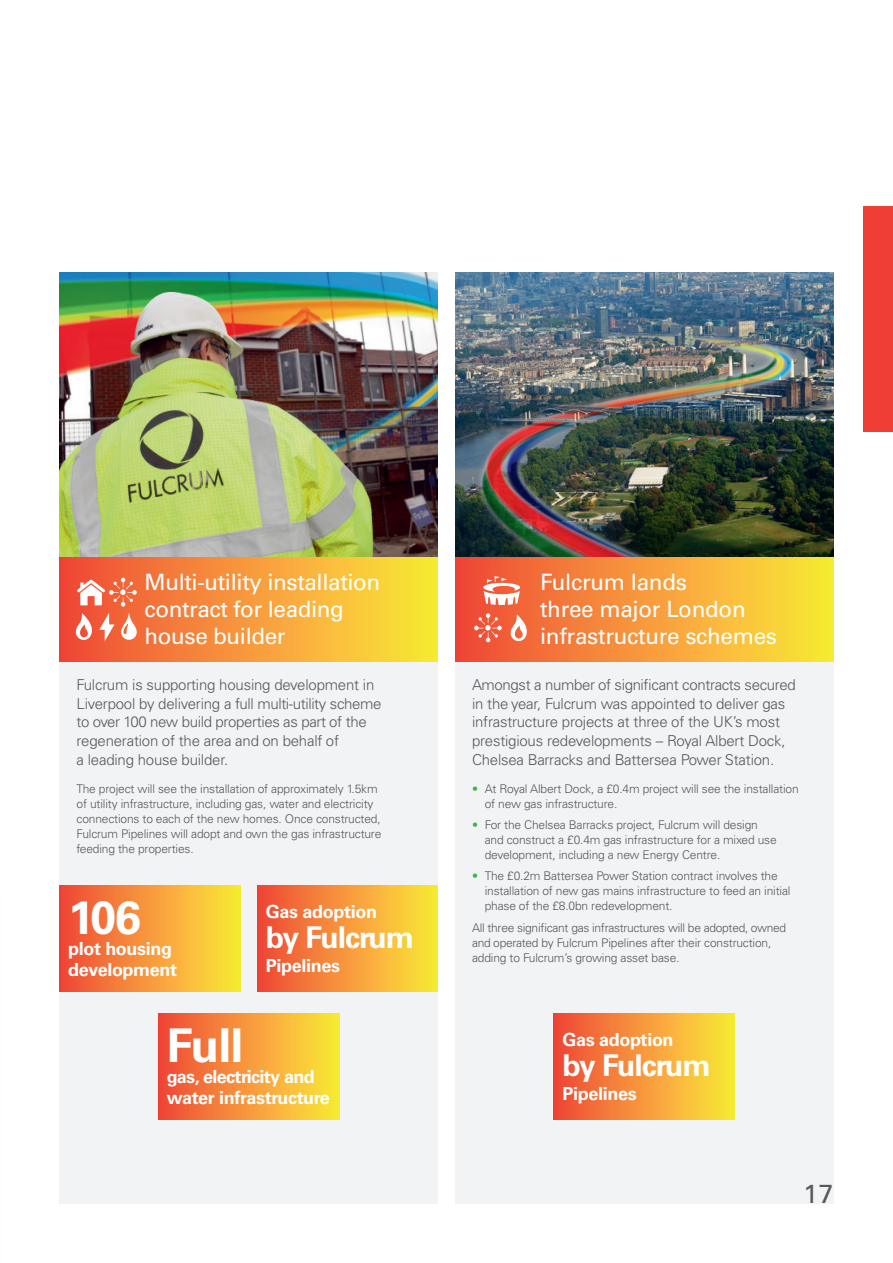
<style>
.page{position:relative;width:893px;height:1263px;background:#fff}
.page>*{position:absolute;margin:0;border:0;box-sizing:border-box;transform-origin:0 0}
.Case_study_title{font:700 46.5px "Univers LT Pro 65";letter-spacing:-.02em;color:#fff}
.Case_study_title-2{font:700 30px "Univers LT Pro 65";letter-spacing:-.035em;color:#fff}
.Page_number{font:26.25px "Univers LT Pro 55 Roman";color:#57585a}
.Case_study_title-3{font:22.5px/27px "Univers LT Pro 55 Roman";letter-spacing:-.02em;color:#fff}
.Case_study_title-4{font:700 18px/21px "Univers LT Pro 65";letter-spacing:-.02em;color:#fff}
.Intro_text{font:300 15px/18.8px "Univers LT Pro 45";letter-spacing:-.015em;color:#57585a}
.Body_text{font:300 12px/15px "Univers LT Pro 45";letter-spacing:-.015em;color:#57585a}
.s1{color:#3ab54a}
</style>
<div class="page">
<div style="left:455px;top:662px;width:378px;height:541px;background:#f2f3f4"></div>
<div style="left:60px;top:662px;width:378px;height:541px;background:#f2f3f4"></div>
<img style="left:60px;top:272px;width:378px;height:285px">
<div style="left:60px;top:557px;width:378px;height:105px;background:linear-gradient(to right,#f1473a,#fbeb3a)"></div>
<img style="left:455px;top:272px;width:378px;height:285px">
<div style="left:455px;top:557px;width:378px;height:105px;background:linear-gradient(to right,#f1473a,#fbeb3a)"></div>
<div style="left:554px;top:1013px;width:181px;height:106px;background:linear-gradient(to right,#f1473a,#fbec3a)"></div>
<div style="left:60px;top:885px;width:180px;height:107px;background:linear-gradient(to right,#f1483a,#fbea3a)"></div>
<div style="left:158px;top:1013px;width:181px;height:106px;background:linear-gradient(to right,#f04739,#fbeb3a)"></div>
<div style="left:257px;top:885px;width:181px;height:107px;background:linear-gradient(to right,#f14739,#fbeb3a)"></div>
<svg style="left:474px;top:613px;width:28px;height:29px"></svg>
<svg style="left:77px;top:578px;width:60px;height:29px"></svg>
<svg style="left:75px;top:613px;width:39px;height:28px"></svg>
<svg style="left:121px;top:613px;width:16px;height:27px"></svg>
<svg style="left:483px;top:576px;width:37px;height:29px"></svg>
<svg style="left:510px;top:614px;width:23px;height:27px"></svg>
<div style="left:863px;top:206px;width:30px;height:226px;background:#ee3e35"></div>
<p class="Case_study_title-3" style="left:145px;top:569px;width:237px">Multi-utility installation contract for leading house builder</p>
<p class="Case_study_title-3" style="left:540px;top:569px;width:239px">Fulcrum lands<br>three major London infrastructure schemes</p>
<p class="Intro_text" style="left:77px;top:675px;width:306px">Fulcrum is supporting housing development in Liverpool by delivering a full multi-utility scheme to over 100 new build properties as part of the regeneration of the area and on behalf of<br>a leading house builder.</p>
<p class="Body_text" style="left:77px;top:781px;width:306px">The project will see the installation of approximately 1.5km of utility infrastructure, including gas, water and electricity connections to each of the new homes. Once constructed, Fulcrum Pipelines will adopt and own the gas infrastructure feeding the properties.</p>
<p class="Case_study_title" style="left:68px;top:890px;width:75px">106</p>
<p class="Case_study_title-4" style="left:68px;top:938px;width:111px">plot housing development</p>
<p class="Case_study_title-4" style="left:266px;top:901px;width:113px">Gas adoption</p>
<p class="Case_study_title-2" style="left:266px;top:920px;width:150px">by Fulcrum</p>
<p class="Case_study_title-4" style="left:266px;top:955px;width:76px">Pipelines</p>
<p class="Case_study_title" style="left:167px;top:1018px;width:78px">Full</p>
<p class="Case_study_title-4" style="left:167px;top:1066px;width:164px">gas, electricity and water infrastructure</p>
<p class="Intro_text" style="left:472px;top:675px;width:325px">Amongst a number of significant contracts secured in the year, Fulcrum was appointed to deliver gas infrastructure projects at three of the UK’s most prestigious redevelopments – Royal Albert Dock, Chelsea Barracks and Battersea Power Station.</p>
<p class="Body_text" style="left:485px;top:781px;width:316px;text-indent:-13px"><span class="s1">•</span> At Royal Albert Dock, a £0.4m project will see the installation of new gas infrastructure.</p>
<p class="Body_text" style="left:485px;top:817px;width:294px;text-indent:-13px"><span class="s1">•</span> For the Chelsea Barracks project, Fulcrum will design and construct a £0.4m gas infrastructure for a mixed use development, including a new Energy Centre.</p>
<p class="Body_text" style="left:485px;top:868px;width:307px;text-indent:-13px"><span class="s1">•</span> The £0.2m Battersea Power Station contract involves the installation of new gas mains infrastructure to feed an initial phase of the £8.0bn redevelopment.</p>
<p class="Body_text" style="left:472px;top:920px;width:316px">All three significant gas infrastructures will be adopted, owned and operated by Fulcrum Pipelines after their construction, adding to Fulcrum’s growing asset base.</p>
<p class="Case_study_title-4" style="left:562px;top:1029px;width:113px">Gas adoption</p>
<p class="Case_study_title-2" style="left:562px;top:1047px;width:150px">by Fulcrum</p>
<p class="Case_study_title-4" style="left:562px;top:1083px;width:76px">Pipelines</p>
<p class="Page_number" style="left:804px;top:1178px;width:31px">17</p>
</div>
